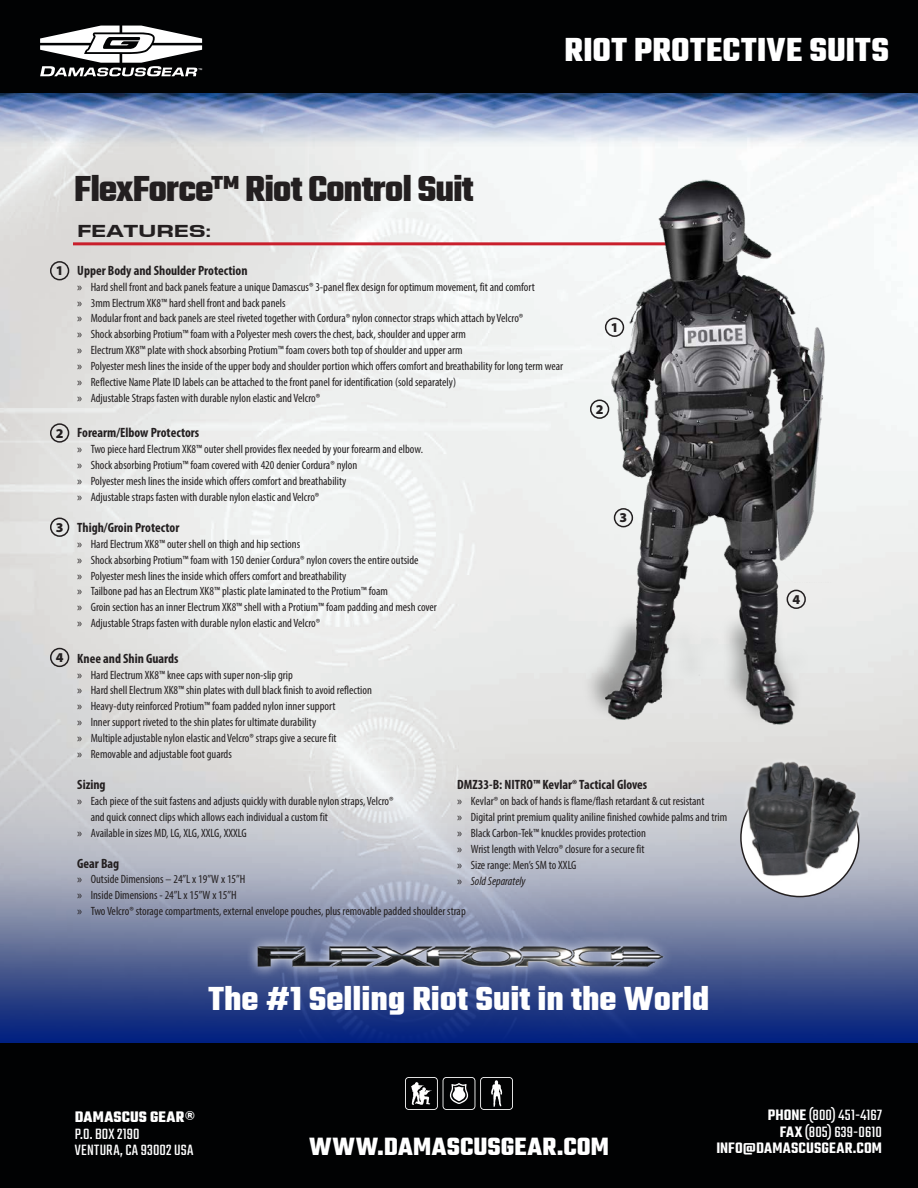
<style>
.page{position:relative;width:918px;height:1188px;background:#fff}
.page>*{position:absolute;margin:0;border:0;box-sizing:border-box;transform-origin:0 0}
.Page_Head{font:700 39px "Teko";letter-spacing:-.025em;color:#231f20}
.t1{font:700 36px "Teko";color:#fff}
.t2{font:700 27px "Teko";letter-spacing:.005em;color:#fff}
.Body_Copy{font:800 18px "Eurose Wide";color:#231f20}
.t3{font:16.5px/16.5px "Teko";letter-spacing:.01em;color:#fff}
.t4{font:600 16.5px "Teko";letter-spacing:.01em;color:#fff}
.Body_Copy-2{font:700 condensed 13.5px "Myriad Pro";color:#231f20}
.Page_Head-2{font:900 13.5px "Myriad Pro";color:#231f20}
.Body_Copy-3{font:condensed 12px "Myriad Pro";color:#231f20}
.t5{font:italic condensed 12px "Myriad Pro";color:#231f20}
.s1{font-stretch:normal}
.s2{font-style:normal;font-stretch:normal}
.s3{font-weight:700}
.s4{font-family:"Avenir Next";font-weight:600;font-size:19.5px}
.s5{font-weight:600}
</style>
<div class="page">
<div style="left:0;top:1043px;width:918px;height:145px;background:#010203"></div>
<div style="left:0;top:0;width:918px;height:93px;background:#010203"></div>
<svg style="left:40px;top:26px;width:162px;height:50px"></svg>
<svg style="left:405px;top:1077px;width:108px;height:33px"></svg>
<img style="left:0;top:156px;width:918px;height:581px">
<img style="left:0;top:93px;width:918px;height:63px">
<svg style="left:0;top:737px;width:918px;height:306px;background:#8b95b3"></svg>
<hr style="left:73px;top:242px;width:606px;height:3px;background:#c91f2c">
<div style="left:50px;top:261px;width:19px;height:19px;border:2px solid #231f20;border-radius:50%"></div>
<div style="left:50px;top:423px;width:19px;height:20px;border:2px solid #231f20;border-radius:50%"></div>
<div style="left:50px;top:518px;width:19px;height:19px;border:2px solid #231f20;border-radius:50%"></div>
<div style="left:50px;top:648px;width:19px;height:19px;border:2px solid #231f20;border-radius:50%"></div>
<img style="left:570px;top:144px;width:288px;height:619px">
<div style="left:605px;top:318px;width:19px;height:19px;border:2px solid #231f20;border-radius:50%"></div>
<div style="left:590px;top:400px;width:19px;height:19px;border:2px solid #231f20;border-radius:50%"></div>
<div style="left:614px;top:508px;width:19px;height:19px;border:2px solid #231f20;border-radius:50%"></div>
<div style="left:787px;top:590px;width:19px;height:19px;border:2px solid #231f20;border-radius:50%"></div>
<svg style="left:246px;top:934px;width:428px;height:45px;background:#5f6d9a"></svg>
<img style="left:248px;top:938px;width:422px;height:37px">
<svg style="left:741px;top:779px;width:118px;height:118px"></svg>
<img style="left:822px;top:766px;width:53px;height:118px">
<img style="left:741px;top:755px;width:81px;height:127px">
<h2 class="t1" style="left:564px;top:27px;width:326px">RIOT PROTECTIVE SUITS</h2>
<p class="Page_Head-2" style="left:56px;top:263px;width:9px">1</p>
<p class="Page_Head-2" style="left:56px;top:425px;width:9px">2</p>
<p class="Page_Head-2" style="left:56px;top:520px;width:9px">3</p>
<p class="Page_Head-2" style="left:56px;top:650px;width:9px">4</p>
<p class="Page_Head" style="left:74px;top:164px;width:401px">FlexForce™ Riot Control Suit</p>
<p class="Body_Copy" style="left:77px;top:221px;width:136px">FEATURES:</p>
<p class="Body_Copy-2" style="left:77px;top:262px;width:172px">Upper Body and Shoulder Protection</p>
<p class="Body_Copy-3" style="left:77px;top:279px;width:459px"><span class="s1">»</span> Hard shell front and back panels feature a unique Damascus® 3-panel flex design for optimum movement, fit and comfort</p>
<p class="Body_Copy-3" style="left:77px;top:295px;width:210px"><span class="s1">»</span> 3mm Electrum XK8™ hard shell front and back panels</p>
<p class="Body_Copy-3" style="left:77px;top:311px;width:448px"><span class="s1">»</span> Modular front and back panels are steel riveted together with Cordura® nylon connector straps which attach by Velcro®</p>
<p class="Body_Copy-3" style="left:77px;top:327px;width:390px"><span class="s1">»</span> Shock absorbing Protium™ foam with a Polyester mesh covers the chest, back, shoulder and upper arm</p>
<p class="Body_Copy-3" style="left:77px;top:343px;width:387px"><span class="s1">»</span> Electrum XK8™ plate with shock absorbing Protium™ foam covers both top of shoulder and upper arm</p>
<p class="Body_Copy-3" style="left:77px;top:359px;width:487px"><span class="s1">»</span> Polyester mesh lines the inside of the upper body and shoulder portion which offers comfort and breathability for long term wear</p>
<p class="Body_Copy-3" style="left:77px;top:375px;width:380px"><span class="s1">»</span> Reflective Name Plate ID labels can be attached to the front panel for identification (sold separately)</p>
<p class="Body_Copy-3" style="left:77px;top:391px;width:245px"><span class="s1">»</span> Adjustable Straps fasten with durable nylon elastic and Velcro®</p>
<p class="Body_Copy-2" style="left:77px;top:424px;width:124px">Forearm/Elbow Protectors</p>
<p class="Body_Copy-3" style="left:77px;top:442px;width:347px"><span class="s1">»</span> Two piece hard Electrum XK8™ outer shell provides flex needed by your forearm and elbow.</p>
<p class="Body_Copy-3" style="left:77px;top:458px;width:282px"><span class="s1">»</span> Shock absorbing Protium™ foam covered with 420 denier Cordura® nylon</p>
<p class="Body_Copy-3" style="left:77px;top:474px;width:271px"><span class="s1">»</span> Polyester mesh lines the inside which offers comfort and breathability</p>
<p class="Body_Copy-3" style="left:77px;top:490px;width:244px"><span class="s1">»</span> Adjustable straps fasten with durable nylon elastic and Velcro®</p>
<p class="Body_Copy-2" style="left:77px;top:519px;width:104px">Thigh/Groin Protector</p>
<p class="Body_Copy-3" style="left:77px;top:537px;width:224px"><span class="s1">»</span> Hard Electrum XK8™ outer shell on thigh and hip sections</p>
<p class="Body_Copy-3" style="left:77px;top:552px;width:343px"><span class="s1">»</span> Shock absorbing Protium™ foam with 150 denier Cordura® nylon covers the entire outside</p>
<p class="Body_Copy-3" style="left:77px;top:568px;width:271px"><span class="s1">»</span> Polyester mesh lines the inside which offers comfort and breathability</p>
<p class="Body_Copy-3" style="left:77px;top:584px;width:312px"><span class="s1">»</span> Tailbone pad has an Electrum XK8™ plastic plate laminated to the Protium™ foam</p>
<p class="Body_Copy-3" style="left:77px;top:600px;width:361px"><span class="s1">»</span> Groin section has an inner Electrum XK8™ shell with a Protium™ foam padding and mesh cover</p>
<p class="Body_Copy-3" style="left:77px;top:616px;width:245px"><span class="s1">»</span> Adjustable Straps fasten with durable nylon elastic and Velcro®</p>
<p class="Body_Copy-2" style="left:77px;top:650px;width:103px">Knee and Shin Guards</p>
<p class="Body_Copy-3" style="left:77px;top:667px;width:217px"><span class="s1">»</span> Hard Electrum XK8™ knee caps with super non-slip grip</p>
<p class="Body_Copy-3" style="left:77px;top:683px;width:296px"><span class="s1">»</span> Hard shell Electrum XK8™ shin plates with dull black finish to avoid reflection</p>
<p class="Body_Copy-3" style="left:77px;top:699px;width:260px"><span class="s1">»</span> Heavy-duty reinforced Protium™ foam padded nylon inner support</p>
<p class="Body_Copy-3" style="left:77px;top:715px;width:240px"><span class="s1">»</span> Inner support riveted to the shin plates for ultimate durability</p>
<p class="Body_Copy-3" style="left:77px;top:731px;width:261px"><span class="s1">»</span> Multiple adjustable nylon elastic and Velcro® straps give a secure fit</p>
<p class="Body_Copy-3" style="left:77px;top:747px;width:156px"><span class="s1">»</span> Removable and adjustable foot guards</p>
<p class="Body_Copy-2" style="left:77px;top:776px;width:30px">Sizing</p>
<p class="Body_Copy-3" style="left:77px;top:794px;width:318px"><span class="s1">»</span> Each piece of the suit fastens and adjusts quickly with durable nylon straps, Velcro®</p>
<p class="Body_Copy-3" style="left:91px;top:810px;width:239px">and quick connect clips which allows each individual a custom fit</p>
<p class="Body_Copy-3" style="left:77px;top:825px;width:171px"><span class="s1">»</span> Available in sizes MD, LG, XLG, XXLG, XXXLG</p>
<p class="Body_Copy-2" style="left:77px;top:855px;width:44px">Gear Bag</p>
<p class="Body_Copy-3" style="left:77px;top:872px;width:170px"><span class="s1">»</span> Outside Dimensions – 24”L x 19”W x 15”H</p>
<p class="Body_Copy-3" style="left:77px;top:888px;width:161px"><span class="s1">»</span> Inside Dimensions - 24”L x 15”W x 15”H</p>
<p class="Body_Copy-3" style="left:77px;top:904px;width:390px"><span class="s1">»</span> Two Velcro® storage compartments, external envelope pouches, plus removable padded shoulder strap</p>
<p class="Page_Head-2" style="left:611px;top:320px;width:9px">1</p>
<p class="Page_Head-2" style="left:596px;top:401px;width:9px">2</p>
<p class="Page_Head-2" style="left:620px;top:510px;width:9px">3</p>
<p class="Body_Copy-2" style="left:457px;top:776px;width:191px">DMZ33-B: NITRO™ Kevlar® Tactical Gloves</p>
<p class="Body_Copy-3" style="left:457px;top:794px;width:249px"><span class="s1">»</span> Kevlar® on back of hands is flame/flash retardant &amp; cut resistant</p>
<p class="Body_Copy-3" style="left:457px;top:810px;width:271px"><span class="s1">»</span> Digital print premium quality aniline finished cowhide palms and trim</p>
<p class="Body_Copy-3" style="left:457px;top:826px;width:190px"><span class="s1">»</span> Black Carbon-Tek™ knuckles provides protection</p>
<p class="Body_Copy-3" style="left:457px;top:842px;width:189px"><span class="s1">»</span> Wrist length with Velcro® closure for a secure fit</p>
<p class="Body_Copy-3" style="left:457px;top:858px;width:121px"><span class="s1">»</span> Size range: Men’s SM to XXLG</p>
<p class="t5" style="left:457px;top:873px;width:70px"><span class="s2">»</span> Sold Separately</p>
<p class="t1" style="left:209px;top:975px;width:502px">The #1 Selling Riot Suit in the World</p>
<p class="Page_Head-2" style="left:792px;top:592px;width:9px">4</p>
<h3 class="t3" style="left:75px;top:1110px;width:123px"><span class="s3">DAMASCUS GEAR</span><span class="s4">®<br></span>P.O. BOX 2190<br>VENTURA, CA 93002 USA</h3>
<h3 class="t3" style="left:768px;top:1108px;width:116px;text-align:right"><span class="s5">PHONE</span> (800) 451-4167<br><span class="s5">FAX</span> (805) 639-0610</h3>
<h3 class="t2" style="left:309px;top:1129px;width:301px">WWW.DAMASCUSGEAR.COM</h3>
<h3 class="t4" style="left:716px;top:1138px;width:167px">INFO@DAMASCUSGEAR.COM</h3>
</div>
